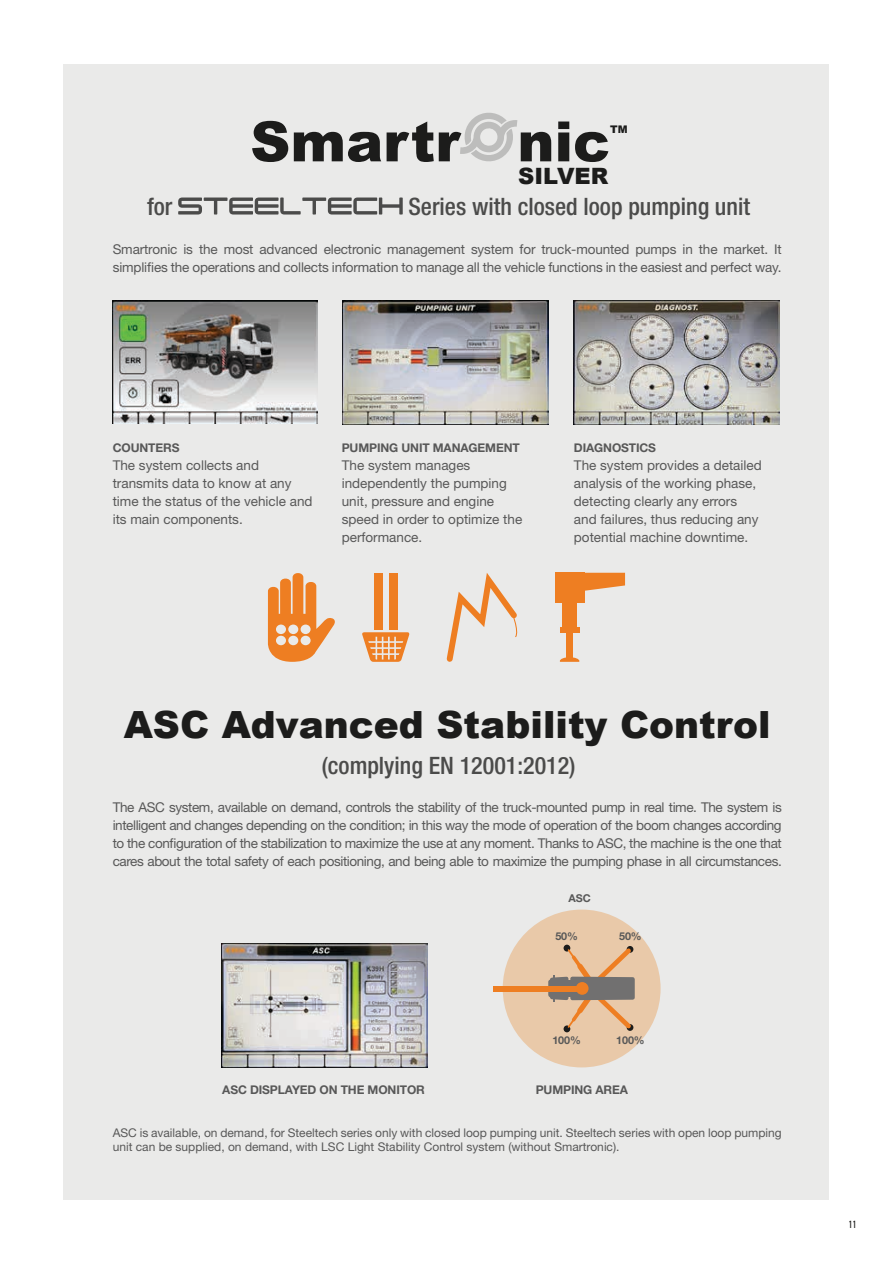
<style>
.page{position:relative;width:893px;height:1263px;background:#fff}
.page>*{position:absolute;margin:0;border:0;box-sizing:border-box;transform-origin:0 0}
.t1{font:900 55.65px "Arial";color:#1c1c1b}
.t2{font:900 37.5px "Arial";color:#1c1c1b}
.t3{font:500 condensed 24px "Helvetica Neue LT Std";color:#4b4b4a}
.t4{font:900 22.5px "Arial";color:#1c1c1b}
.t5{font:13.5px/18px "Helvetica Neue LT Std";color:#585858}
.t6{font:12px/13.5px "Helvetica Neue LT Std";color:#585858}
.t7{font:700 12px "Helvetica Neue LT Std";letter-spacing:-.01em;color:#585858}
.t8{font:700 10.8px "Helvetica Neue LT Std";letter-spacing:-.01em;color:#585858}
.t9{font:condensed 10.5px "DIN2014";color:#1c1c1b}
.t10{font:900 10.5px "Arial";color:#1c1c1b}
</style>
<div class="page">
<div style="left:64px;top:64px;width:765px;height:1136px;background:#eaeae9"></div>
<img style="left:343px;top:301px;width:206px;height:123px">
<img style="left:574px;top:301px;width:206px;height:123px">
<svg style="left:446px;top:573px;width:72px;height:89px"></svg>
<div style="left:562px;top:599px;width:15px;height:30px;background:#ee7e22"></div>
<div style="left:555px;top:573px;width:30px;height:30px;background:#ee7e22"></div>
<svg style="left:585px;top:573px;width:40px;height:18px"></svg>
<div style="left:566px;top:620px;width:7px;height:39px;background:#ee7e22"></div>
<div style="left:560px;top:627px;width:19px;height:6px;background:#ee7e22"></div>
<svg style="left:560px;top:657px;width:19px;height:5px"></svg>
<svg style="left:268px;top:573px;width:67px;height:89px"></svg>
<div style="left:374px;top:573px;width:8px;height:56px;background:#ee7e22"></div>
<div style="left:389px;top:573px;width:9px;height:56px;background:#ee7e22"></div>
<svg style="left:362px;top:632px;width:48px;height:30px"></svg>
<hr style="left:388px;top:637px;width:2px;height:22px;background:#eaeae9">
<hr style="left:394px;top:637px;width:2px;height:22px;background:#eaeae9">
<hr style="left:367px;top:653px;width:38px;height:2px;background:#eaeae9">
<hr style="left:367px;top:647px;width:38px;height:2px;background:#eaeae9">
<hr style="left:367px;top:641px;width:38px;height:2px;background:#eaeae9">
<svg style="left:460px;top:112px;width:57px;height:50px"></svg>
<svg style="left:178px;top:197px;width:225px;height:18px"></svg>
<img style="left:221px;top:944px;width:206px;height:123px">
<div style="left:503px;top:909px;width:158px;height:158px;background:#e9c9a9;border-radius:50%"></div>
<svg style="left:493px;top:944px;width:142px;height:89px"></svg>
<div style="left:576px;top:982px;width:12px;height:13px;background:#ee7e22;border-radius:50%"></div>
<img style="left:113px;top:301px;width:205px;height:123px">
<h1 class="t1" style="left:250px;top:101px;width:361px">Smartr nic</h1>
<p class="t10" style="left:610px;top:122px;width:19px">TM</p>
<h3 class="t4" style="left:518px;top:159px;width:92px">SILVER</h3>
<h3 class="t3" style="left:147px;top:192px;width:27px">for</h3>
<h3 class="t3" style="left:408px;top:192px;width:343px">Series with closed loop pumping unit</h3>
<p class="t5" style="left:113px;top:240px;width:671px">Smartronic is the most advanced electronic management system for truck-mounted pumps in the market. It simplifies the operations and collects information to manage all the vehicle functions in the easiest and perfect way.</p>
<p class="t7" style="left:113px;top:440px;width:68px">COUNTERS</p>
<p class="t5" style="left:113px;top:456px;width:201px">The system collects and transmits data to know at any time the status of the vehicle and its main components.</p>
<p class="t7" style="left:342px;top:440px;width:179px">PUMPING UNIT MANAGEMENT</p>
<p class="t5" style="left:342px;top:456px;width:182px">The system manages independently the pumping unit, pressure and engine speed in order to optimize the performance.</p>
<p class="t7" style="left:574px;top:440px;width:84px">DIAGNOSTICS</p>
<p class="t5" style="left:574px;top:456px;width:189px">The system provides a detailed analysis of the working phase, detecting clearly any errors and failures, thus reducing any potential machine downtime.</p>
<h2 class="t2" style="left:124px;top:697px;width:648px">ASC Advanced Stability Control</h2>
<h3 class="t3" style="left:322px;top:751px;width:255px">(complying EN 12001:2012)</h3>
<p class="t5" style="left:113px;top:798px;width:671px;text-align:justify">The ASC system, available on demand, controls the stability of the truck-mounted pump in real time. The system is intelligent and changes depending on the condition; in this way the mode of operation of the boom changes according to the configuration of the stabilization to maximize the use at any moment. Thanks to ASC, the machine is the one that cares about the total safety of each positioning, and being able to maximize the pumping phase in all circumstances.</p>
<p class="t8" style="left:569px;top:891px;width:24px">ASC</p>
<p class="t8" style="left:555px;top:929px;width:24px">50%</p>
<p class="t8" style="left:619px;top:929px;width:24px">50%</p>
<p class="t8" style="left:552px;top:1034px;width:30px">100%</p>
<p class="t8" style="left:616px;top:1034px;width:30px">100%</p>
<p class="t7" style="left:222px;top:1082px;width:204px">ASC DISPLAYED ON THE MONITOR</p>
<p class="t7" style="left:536px;top:1082px;width:94px">PUMPING AREA</p>
<p class="t6" style="left:113px;top:1126px;width:670px">ASC is available, on demand, for Steeltech series only with closed loop pumping unit. Steeltech series with open loop pumping unit can be supplied, on demand, with LSC Light Stability Control system (without Smartronic).</p>
<p class="t9" style="left:848px;top:1217px;width:10px">11</p>
</div>
